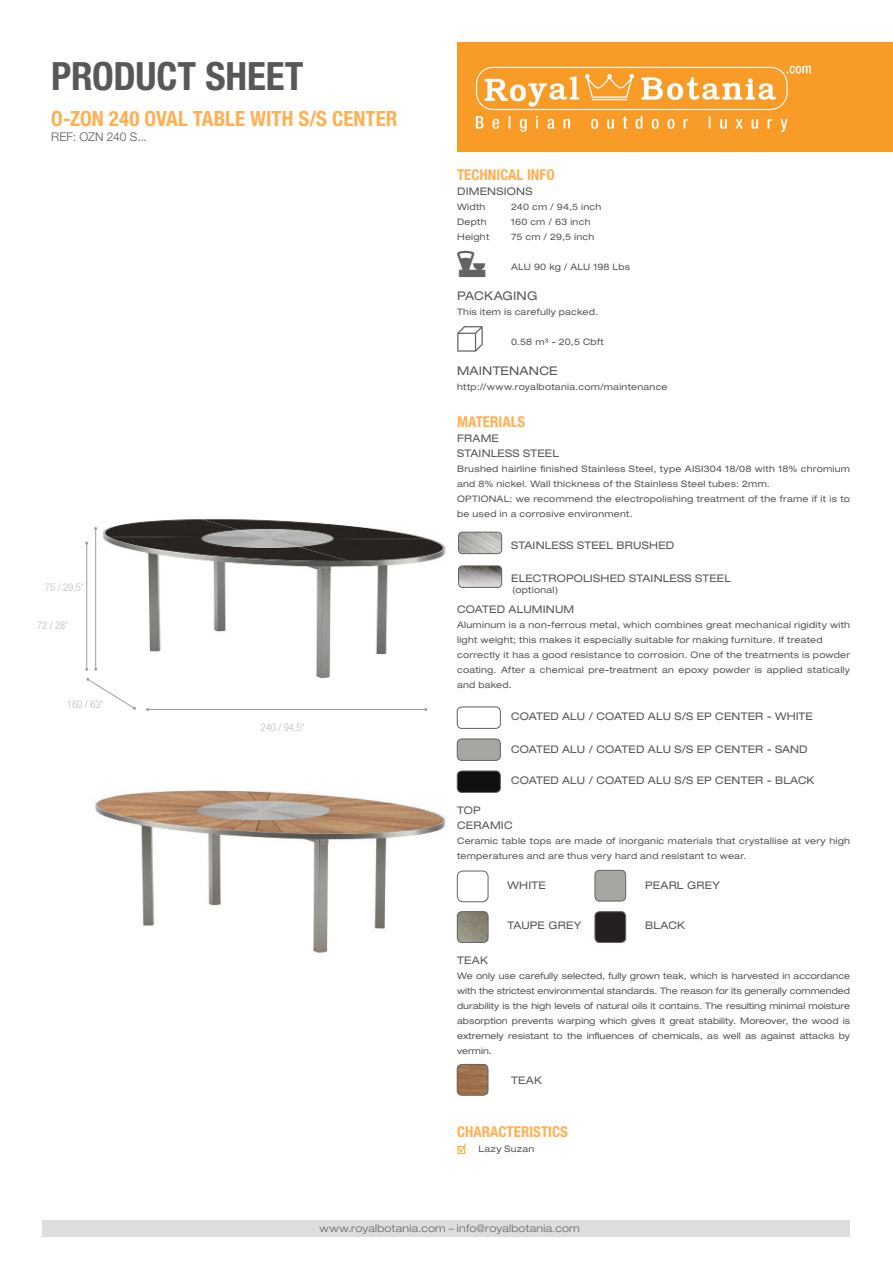
<style>
.page{position:relative;width:893px;height:1263px;background:#fff}
.page>*{position:absolute;margin:0;border:0;box-sizing:border-box;transform-origin:0 0}
.t1{font:700 condensed 39px "Helvetica Neue LT Std";letter-spacing:-.005em;color:#57585a}
.t2{font:500 30.6px "Communications P";color:#636366}
.TEKST_1{font:700 condensed 21px "Helvetica Neue LT Std";color:#ffb053}
.t3{font:700 condensed 15px "Helvetica Neue LT Std";color:#ffb053}
.t4{font:expanded 12px "Helvetica Neue LT Std";letter-spacing:.01em;color:#57585a}
.TEKST_1-2{font:300 12px "Helvetica Neue LT Std";letter-spacing:.005em;color:#57585a}
.SUB_TITEL_grijs{font:expanded 10.5px "Helvetica Neue LT Std";letter-spacing:.015em;color:#57585a}
.t5{font:300 expanded 10.5px "Helvetica Neue LT Std";letter-spacing:.025em;color:#6b656b}
.t6{font:100 condensed 10.5px "Helvetica Neue LT Std";color:#9d9fa2}
.SUB_TITEL_grijs-2{font:expanded 9px/15px "Helvetica Neue LT Std";letter-spacing:.025em;color:#57585a}
.TEKST_1-3{font:expanded 9px "Helvetica Neue LT Std";letter-spacing:.03em;color:#57585a}
</style>
<div class="page">
<div style="left:43px;top:1220px;width:807px;height:17px;background:#dcdddf"></div>
<img style="left:457px;top:43px;width:436px;height:109px">
<img style="left:96px;top:519px;width:350px;height:191px">
<img style="left:95px;top:790px;width:351px;height:163px">
<svg style="left:457px;top:326px;width:26px;height:26px"></svg>
<hr style="left:95px;top:528px;width:1px;height:141px;background:#9d9fa2">
<hr style="left:86px;top:543px;width:1px;height:126px;background:#9d9fa2">
<svg style="left:86px;top:678px;width:50px;height:32px"></svg>
<hr style="left:148px;top:709px;width:278px;height:1px;background:#9d9fa2">
<img style="left:458px;top:532px;width:44px;height:22px">
<div style="left:458px;top:532px;width:44px;height:22px;border:1px solid #636366;border-radius:4px"></div>
<img style="left:458px;top:566px;width:44px;height:21px">
<div style="left:458px;top:566px;width:44px;height:21px;border:1px solid #636366;border-radius:4px"></div>
<div style="left:457px;top:871px;width:31px;height:31px;border:1px solid #636366;border-radius:6px"></div>
<img style="left:457px;top:912px;width:31px;height:30px">
<div style="left:457px;top:911px;width:31px;height:31px;border:1px solid #636366;border-radius:5px"></div>
<div style="left:595px;top:870px;width:31px;height:31px;background:#a6a7a2;border-radius:5px"></div>
<div style="left:595px;top:870px;width:31px;height:31px;border:1px solid #636366;border-radius:5px"></div>
<div style="left:595px;top:912px;width:31px;height:30px;background:#231f20;border-radius:5px"></div>
<div style="left:595px;top:911px;width:31px;height:31px;border:1px solid #636366;border-radius:5px"></div>
<img style="left:457px;top:707px;width:43px;height:21px">
<div style="left:457px;top:707px;width:43px;height:21px;border:1px solid #636366;border-radius:5px"></div>
<div style="left:457px;top:739px;width:43px;height:21px;background:#a6a7a2;border-radius:5px"></div>
<div style="left:457px;top:739px;width:43px;height:21px;border:1px solid #636366;border-radius:5px"></div>
<img style="left:457px;top:771px;width:43px;height:21px">
<div style="left:457px;top:771px;width:43px;height:21px;border:1px solid #636366;border-radius:5px"></div>
<svg style="left:460px;top:1143px;width:7px;height:10px"></svg>
<div style="left:458px;top:1146px;width:7px;height:8px;border:1px solid #f7a825"></div>
<img style="left:457px;top:1064px;width:31px;height:31px">
<div style="left:457px;top:1064px;width:31px;height:31px;border:1px solid #636366;border-radius:5px"></div>
<h1 class="t1" style="left:51px;top:52px;width:254px">PRODUCT SHEET</h1>
<p class="TEKST_1" style="left:51px;top:106px;width:348px">O-ZON 240 OVAL TABLE WITH S/S CENTER</p>
<p class="TEKST_1-2" style="left:51px;top:129px;width:97px">REF: OZN 240 S...</p>
<p class="t6" style="left:45px;top:582px;width:40px">75 / 29,5”</p>
<p class="t6" style="left:37px;top:619px;width:33px">72 / 28”</p>
<p class="t6" style="left:67px;top:699px;width:38px">160 / 63”</p>
<p class="t6" style="left:261px;top:722px;width:45px">240 / 94,5”</p>
<p class="t3" style="left:457px;top:165px;width:99px">TECHNICAL INFO</p>
<p class="SUB_TITEL_grijs" style="left:457px;top:185px;width:77px">DIMENSIONS</p>
<p class="SUB_TITEL_grijs-2" style="left:457px;top:199px;width:30px">Width</p>
<p class="SUB_TITEL_grijs-2" style="left:511px;top:199px;width:92px">240 cm / 94,5 inch</p>
<p class="SUB_TITEL_grijs-2" style="left:457px;top:214px;width:31px">Depth</p>
<p class="SUB_TITEL_grijs-2" style="left:511px;top:214px;width:81px">160 cm / 63 inch</p>
<p class="SUB_TITEL_grijs-2" style="left:457px;top:229px;width:34px">Height</p>
<p class="SUB_TITEL_grijs-2" style="left:511px;top:229px;width:85px">75 cm / 29,5 inch</p>
<p class="SUB_TITEL_grijs-2" style="left:511px;top:259px;width:121px">ALU 90 kg / ALU 198 Lbs</p>
<p class="t4" style="left:457px;top:288px;width:82px">PACKAGING</p>
<p class="SUB_TITEL_grijs-2" style="left:457px;top:304px;width:142px">This item is carefully packed.</p>
<p class="SUB_TITEL_grijs-2" style="left:511px;top:334px;width:94px">0.58 m³ - 20,5 Cbft</p>
<p class="t4" style="left:457px;top:363px;width:102px">MAINTENANCE</p>
<p class="SUB_TITEL_grijs-2" style="left:457px;top:379px;width:212px">http://www.royalbotania.com/maintenance</p>
<p class="t3" style="left:457px;top:413px;width:70px">MATERIALS</p>
<p class="SUB_TITEL_grijs" style="left:457px;top:432px;width:43px">FRAME</p>
<p class="SUB_TITEL_grijs" style="left:457px;top:447px;width:103px">STAINLESS STEEL</p>
<p class="SUB_TITEL_grijs-2" style="left:457px;top:461px;width:394px">Brushed hairline finished Stainless Steel, type AISI304 18/08 with 18% chromium and 8% nickel. Wall thickness of the Stainless Steel tubes: 2mm.</p>
<p class="SUB_TITEL_grijs-2" style="left:457px;top:491px;width:394px">OPTIONAL: we recommend the electropolishing treatment of the frame if it is to be used in a corrosive environment.</p>
<p class="SUB_TITEL_grijs" style="left:511px;top:539px;width:165px">STAINLESS STEEL BRUSHED</p>
<p class="SUB_TITEL_grijs" style="left:511px;top:572px;width:221px">ELECTROPOLISHED STAINLESS STEEL</p>
<p class="SUB_TITEL_grijs" style="left:457px;top:603px;width:119px">COATED ALUMINUM</p>
<p class="SUB_TITEL_grijs-2" style="left:457px;top:617px;width:394px">Aluminum is a non-ferrous metal, which combines great mechanical rigidity with light weight; this makes it especially suitable for making furniture. If treated</p>
<p class="SUB_TITEL_grijs-2" style="left:457px;top:647px;width:394px;text-align:justify">correctly it has a good resistance to corrosion. One of the treatments is powder coating. After a chemical pre-treatment an epoxy powder is applied statically and baked.</p>
<p class="SUB_TITEL_grijs" style="left:511px;top:710px;width:303px">COATED ALU / COATED ALU S/S EP CENTER - WHITE</p>
<p class="SUB_TITEL_grijs" style="left:511px;top:743px;width:298px">COATED ALU / COATED ALU S/S EP CENTER - SAND</p>
<p class="SUB_TITEL_grijs" style="left:511px;top:774px;width:305px">COATED ALU / COATED ALU S/S EP CENTER - BLACK</p>
<p class="SUB_TITEL_grijs" style="left:457px;top:804px;width:25px">TOP</p>
<p class="SUB_TITEL_grijs" style="left:457px;top:819px;width:57px">CERAMIC</p>
<p class="SUB_TITEL_grijs-2" style="left:457px;top:833px;width:394px">Ceramic table tops are made of inorganic materials that crystallise at very high temperatures and are thus very hard and resistant to wear.</p>
<p class="t2" style="left:457px;top:248px;width:30px">U</p>
<p class="TEKST_1-3" style="left:512px;top:584px;width:48px">(optional)</p>
<p class="SUB_TITEL_grijs" style="left:507px;top:878px;width:40px">WHITE</p>
<p class="SUB_TITEL_grijs" style="left:507px;top:919px;width:75px">TAUPE GREY</p>
<p class="SUB_TITEL_grijs" style="left:645px;top:879px;width:76px">PEARL GREY</p>
<p class="SUB_TITEL_grijs" style="left:645px;top:919px;width:42px">BLACK</p>
<p class="SUB_TITEL_grijs" style="left:457px;top:954px;width:32px">TEAK</p>
<p class="SUB_TITEL_grijs-2" style="left:457px;top:968px;width:394px;text-align:justify">We only use carefully selected, fully grown teak, which is harvested in accordance with the strictest environmental standards. The reason for its generally commended durability is the high levels of natural oils it contains. The resulting minimal moisture absorption prevents warping which gives it great stability. Moreover, the wood is extremely resistant to the influences of chemicals, as well as against attacks by vermin.</p>
<p class="SUB_TITEL_grijs" style="left:511px;top:1074px;width:32px">TEAK</p>
<p class="t3" style="left:457px;top:1122px;width:112px">CHARACTERISTICS</p>
<p class="SUB_TITEL_grijs-2" style="left:478px;top:1141px;width:58px">Lazy Suzan</p>
<p class="t5" style="left:319px;top:1222px;width:262px">www.royalbotania.com – info@royalbotania.com</p>
</div>
